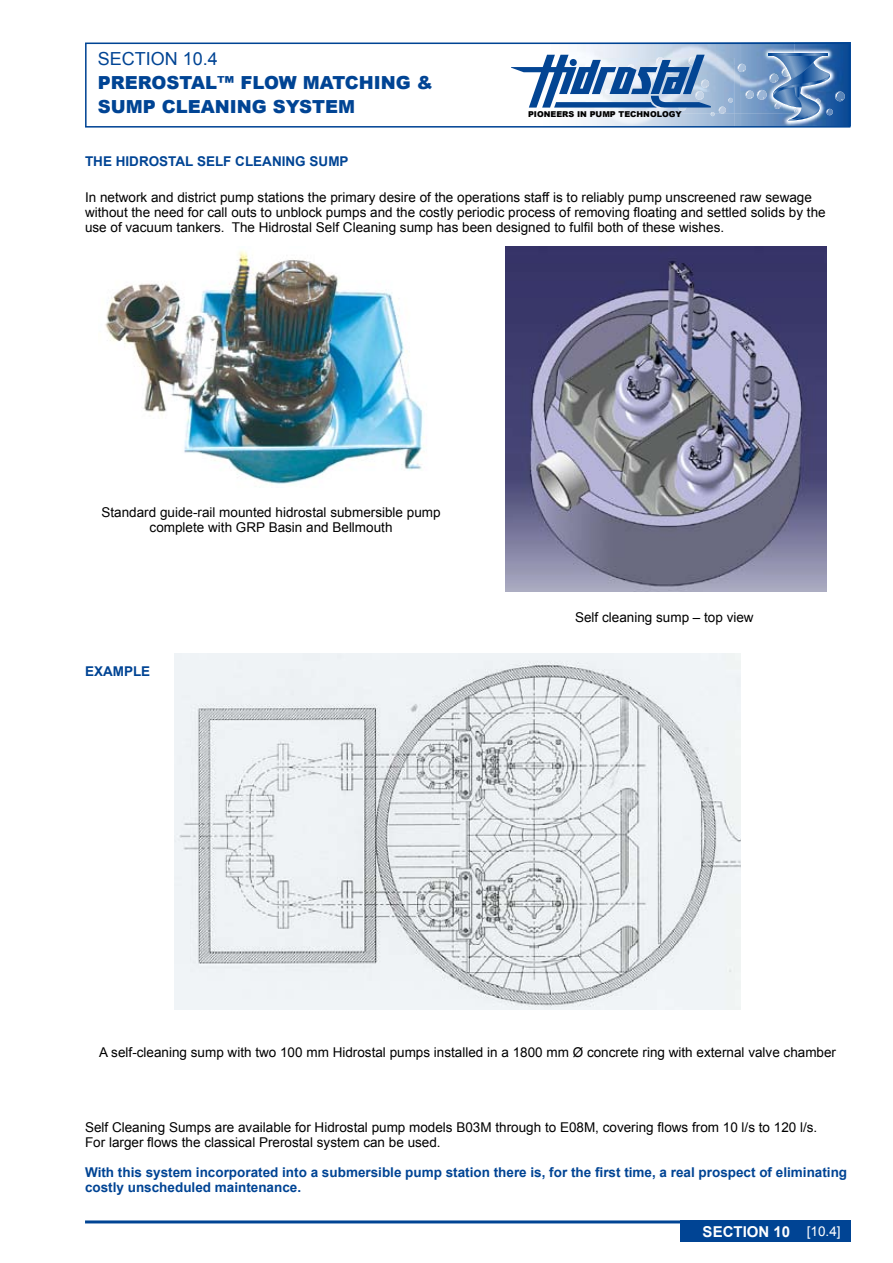
<style>
.page{position:relative;width:893px;height:1263px;background:#fff}
.page>*{position:absolute;margin:0;border:0;box-sizing:border-box;transform-origin:0 0}
.t1{font:900 18px/24px "Arial";color:#004494}
.t2{font:18px "Arial";color:#004494}
.t3{font:700 15px "Arial";color:#fff}
.t4{font:13.5px/15px "Arial";color:#000}
.t5{font:700 13.5px/15px "Arial";color:#004494}
.t6{font:900 8.1px "Arial";color:#000}
.s1{font-weight:400;font-size:13.5px}
</style>
<div class="page">
<div style="left:680px;top:1220px;width:170px;height:22px;background:#004494"></div>
<hr style="left:85px;top:1220px;width:765px;height:3px;background:#004494">
<div style="left:85px;top:43px;width:765px;height:85px;border:2px solid #004494"></div>
<img style="left:175px;top:654px;width:566px;height:355px">
<img style="left:105px;top:250px;width:320px;height:234px">
<img style="left:506px;top:247px;width:320px;height:345px">
<svg style="left:488px;top:43px;width:357px;height:83px"></svg>
<h1 class="t2" style="left:98px;top:48px;width:122px">SECTION 10.4</h1>
<h1 class="t1" style="left:98px;top:70px;width:337px">PREROSTAL™ FLOW MATCHING &amp;<br>SUMP CLEANING SYSTEM</h1>
<p class="t6" style="left:528px;top:110px;width:155px">PIONEERS IN PUMP TECHNOLOGY</p>
<p class="t5" style="left:85px;top:154px;width:265px">THE HIDROSTAL SELF CLEANING SUMP</p>
<p class="t4" style="left:85px;top:189px;width:742px">In network and district pump stations the primary desire of the operations staff is to reliably pump unscreened raw sewage without the need for call outs to unblock pumps and the costly periodic process of removing floating and settled solids by the use of vacuum tankers. The Hidrostal Self Cleaning sump has been designed to fulfil both of these wishes.</p>
<p class="t4" style="left:101px;top:504px;width:341px;text-align:center">Standard guide-rail mounted hidrostal submersible pump complete with GRP Basin and Bellmouth</p>
<p class="t5" style="left:85px;top:664px;width:67px">EXAMPLE</p>
<p class="t4" style="left:575px;top:609px;width:180px">Self cleaning sump – top view</p>
<p class="t4" style="left:99px;top:1044px;width:738px">A self-cleaning sump with two 100 mm Hidrostal pumps installed in a 1800 mm Ø concrete ring with external valve chamber</p>
<p class="t4" style="left:85px;top:1119px;width:734px">Self Cleaning Sumps are available for Hidrostal pump models B03M through to E08M, covering flows from 10 l/s to 120 l/s.<br>For larger flows the classical Prerostal system can be used.</p>
<p class="t5" style="left:85px;top:1164px;width:764px">With this system incorporated into a submersible pump station there is, for the first time, a real prospect of eliminating costly unscheduled maintenance.</p>
<p class="t3" style="left:703px;top:1223px;width:139px">SECTION 10 <span class="s1">[10.4]</span></p>
</div>
